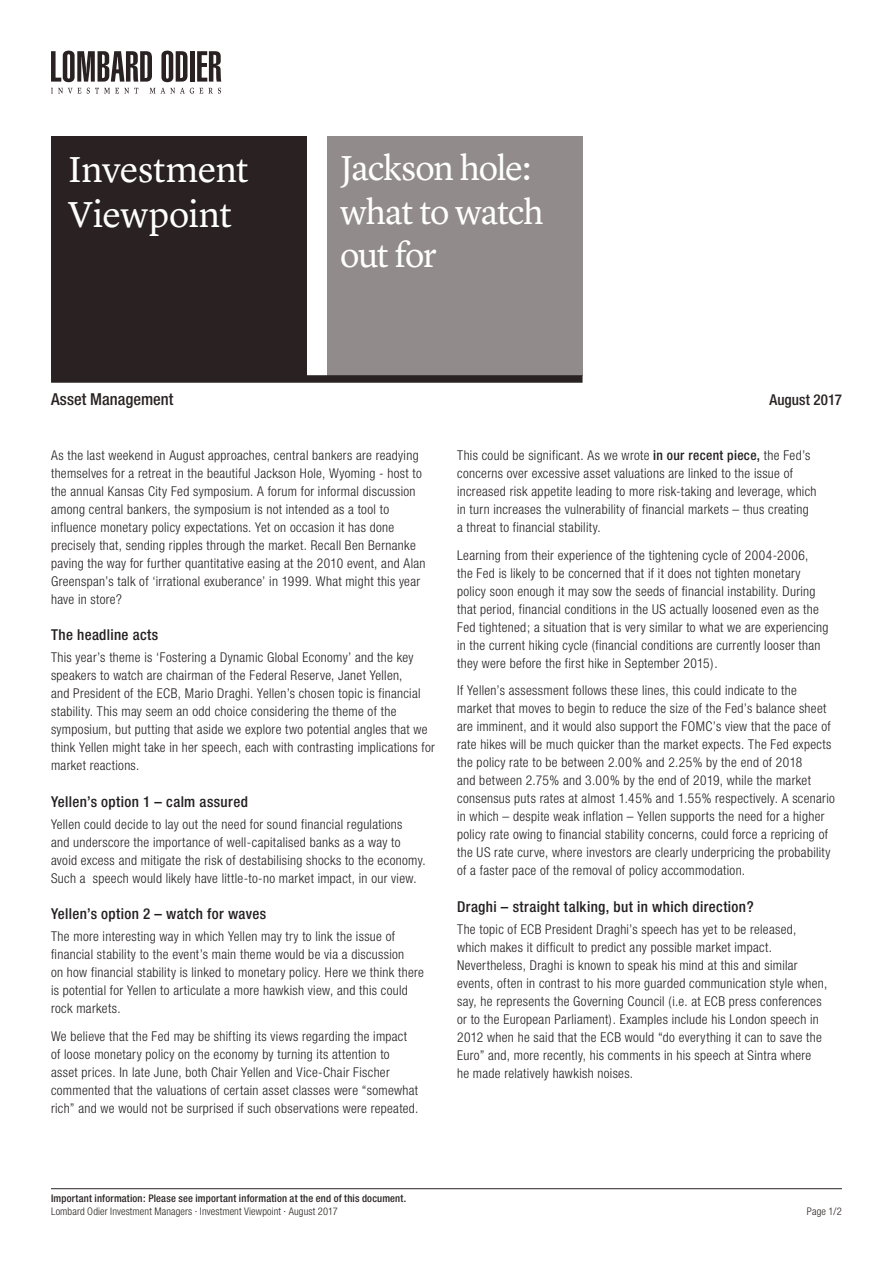
<style>
.page{position:relative;width:893px;height:1263px;background:#fff}
.page>*{position:absolute;margin:0;border:0;box-sizing:border-box;transform-origin:0 0}
.t1{font:37.5px/45px "Lyon Text";letter-spacing:-.02em;color:#fff}
.t2{font:36px/43.2px "Lyon Text";letter-spacing:-.035em;color:#fff}
.t3{font:500 condensed 16.5px "Helvetica Neue";letter-spacing:.005em;color:#2a2222}
.Titre_souligné_1{font:500 condensed 15px "Helvetica Neue";letter-spacing:.025em;color:#231f20}
.t4{font:500 condensed 15px "Helvetica Neue";letter-spacing:.005em;color:#2a2222}
.Texte{font:300 condensed 13.5px/18px "Helvetica Neue";letter-spacing:.025em;color:#231f20}
.Description_gras{font:500 condensed 10.5px "Helvetica Neue";letter-spacing:.02em;color:#2a2222}
.Description{font:300 condensed 10.5px "Helvetica Neue";letter-spacing:.015em;color:#2a2222}
.s1{font-weight:500}
</style>
<div class="page">
<svg style="left:51px;top:88px;width:30px;height:6px"></svg>
<svg style="left:87px;top:88px;width:51px;height:6px"></svg>
<svg style="left:150px;top:88px;width:5px;height:5px"></svg>
<svg style="left:161px;top:88px;width:42px;height:6px"></svg>
<svg style="left:209px;top:88px;width:12px;height:6px"></svg>
<svg style="left:51px;top:51px;width:101px;height:31px"></svg>
<svg style="left:161px;top:51px;width:26px;height:31px"></svg>
<hr style="left:190px;top:51px;width:4px;height:31px;background:#2a2222">
<svg style="left:197px;top:51px;width:24px;height:31px"></svg>
<hr style="left:51px;top:1188px;width:791px;height:1px;background:#2a2222">
<div style="left:51px;top:136px;width:255px;height:239px;background:#2a2222"></div>
<div style="left:327px;top:136px;width:256px;height:239px;background:#928b8b"></div>
<div style="left:51px;top:375px;width:532px;height:8px;background:#2a2222"></div>
<h1 class="t1" style="left:68px;top:143px;width:182px">Investment<br>Viewpoint</h1>
<h2 class="t2" style="left:340px;top:144px;width:205px">Jackson hole: what to watch out for</h2>
<p class="t3" style="left:51px;top:389px;width:124px">Asset Management</p>
<p class="t4" style="left:769px;top:391px;width:74px">August 2017</p>
<p class="Texte" style="left:51px;top:446px;width:376px">As the last weekend in August approaches, central bankers are readying themselves for a retreat in the beautiful Jackson Hole, Wyoming - host to the annual Kansas City Fed symposium. A forum for informal discussion among central bankers, the symposium is not intended as a tool to influence monetary policy expectations. Yet on occasion it has done precisely that, sending ripples through the market. Recall Ben Bernanke paving the way for further quantitative easing at the 2010 event, and Alan Greenspan’s talk of ‘irrational exuberance’ in 1999. What might this year have in store?</p>
<p class="Titre_souligné_1" style="left:51px;top:626px;width:109px">The headline acts</p>
<p class="Texte" style="left:51px;top:648px;width:385px">This year’s theme is ‘Fostering a Dynamic Global Economy’ and the key speakers to watch are chairman of the Federal Reserve, Janet Yellen,<br>and President of the ECB, Mario Draghi. Yellen’s chosen topic is financial stability. This may seem an odd choice considering the theme of the symposium, but putting that aside we explore two potential angles that we think Yellen might take in her speech, each with contrasting implications for market reactions.</p>
<p class="Titre_souligné_1" style="left:51px;top:792px;width:198px">Yellen’s option 1 – calm assured</p>
<p class="Texte" style="left:51px;top:815px;width:376px">Yellen could decide to lay out the need for sound financial regulations<br>and underscore the importance of well-capitalised banks as a way to avoid excess and mitigate the risk of destabilising shocks to the economy.<br>Such a speech would likely have little-to-no market impact, in our view.</p>
<p class="Titre_souligné_1" style="left:51px;top:905px;width:217px">Yellen’s option 2 – watch for waves</p>
<p class="Texte" style="left:51px;top:927px;width:374px">The more interesting way in which Yellen may try to link the issue of financial stability to the event’s main theme would be via a discussion<br>on how financial stability is linked to monetary policy. Here we think there is potential for Yellen to articulate a more hawkish view, and this could rock markets.</p>
<p class="Texte" style="left:51px;top:1027px;width:369px">We believe that the Fed may be shifting its views regarding the impact of loose monetary policy on the economy by turning its attention to asset prices. In late June, both Chair Yellen and Vice-Chair Fischer commented that the valuations of certain asset classes were “somewhat rich” and we would not be surprised if such observations were repeated.</p>
<p class="Texte" style="left:457px;top:446px;width:361px">This could be significant. As we wrote <span class="s1">in our recent piece,</span> the Fed’s concerns over excessive asset valuations are linked to the issue of increased risk appetite leading to more risk-taking and leverage, which in turn increases the vulnerability of financial markets – thus creating a threat to financial stability.</p>
<p class="Texte" style="left:457px;top:546px;width:373px">Learning from their experience of the tightening cycle of 2004-2006,<br>the Fed is likely to be concerned that if it does not tighten monetary policy soon enough it may sow the seeds of financial instability. During that period, financial conditions in the US actually loosened even as the Fed tightened; a situation that is very similar to what we are experiencing in the current hiking cycle (financial conditions are currently looser than they were before the first hike in September 2015).</p>
<p class="Texte" style="left:457px;top:681px;width:379px">If Yellen’s assessment follows these lines, this could indicate to the market that moves to begin to reduce the size of the Fed’s balance sheet are imminent, and it would also support the FOMC’s view that the pace of rate hikes will be much quicker than the market expects. The Fed expects the policy rate to be between 2.00% and 2.25% by the end of 2018<br>and between 2.75% and 3.00% by the end of 2019, while the market consensus puts rates at almost 1.45% and 1.55% respectively. A scenario in which – despite weak inflation – Yellen supports the need for a higher policy rate owing to financial stability concerns, could force a repricing of the US rate curve, where investors are clearly underpricing the probability of a faster pace of the removal of policy accommodation.</p>
<p class="Titre_souligné_1" style="left:457px;top:897px;width:298px">Draghi – straight talking, but in which direction?</p>
<p class="Texte" style="left:457px;top:920px;width:372px">The topic of ECB President Draghi’s speech has yet to be released, which makes it difficult to predict any possible market impact.<br>Nevertheless, Draghi is known to speak his mind at this and similar events, often in contrast to his more guarded communication style when, say, he represents the Governing Council (i.e. at ECB press conferences or to the European Parliament). Examples include his London speech in 2012 when he said that the ECB would “do everything it can to save the Euro” and, more recently, his comments in his speech at Sintra where<br>he made relatively hawkish noises.</p>
<p class="Description_gras" style="left:51px;top:1192px;width:357px">Important information: Please see important information at the end of this document.</p>
<p class="Description" style="left:51px;top:1205px;width:288px">Lombard Odier Investment Managers · Investment Viewpoint · August 2017</p>
<p class="Description" style="left:807px;top:1205px;width:37px">Page 1/2</p>
</div>
